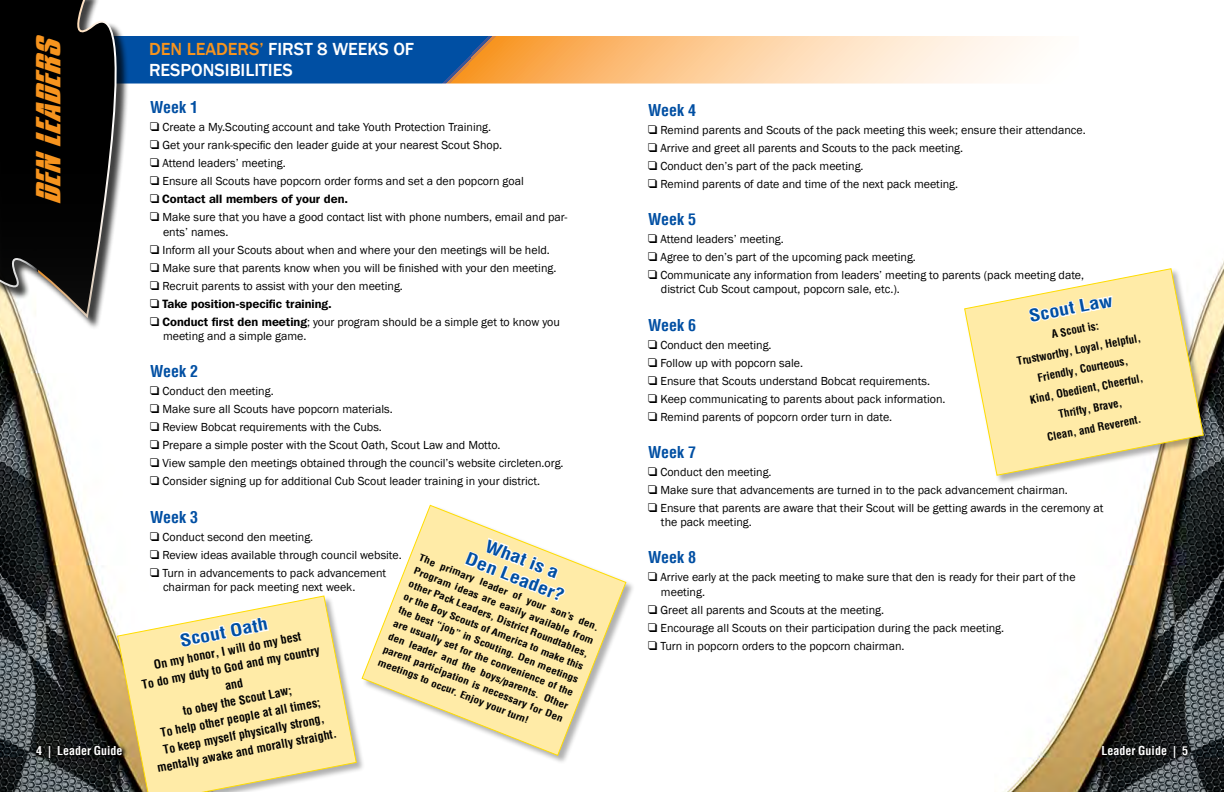
<style>
.page{position:relative;width:1224px;height:792px;background:#fff}
.page>*{position:absolute;margin:0;border:0;box-sizing:border-box;transform-origin:0 0}
.t1{font:30px "Impossible 500";color:#f7941e}
.t2{font:500 18px/21.6px "Franklin Gothic";color:#fff}
.t3{font:700 condensed 16.8px "Helvetica LT";color:#004fa3;scale:1.2 1}
.t4{font:700 condensed 16px "Helvetica LT";color:#004fa3}
.t5{font:12px/18px "Franklin Gothic";color:#000}
.t6{font:700 condensed 12px/17px "Helvetica LT";color:#000;text-align:center}
.t7{font:600 12px "Franklin Gothic IT Cby BT";color:#000}
.t8{font:700 condensed 12px "Helvetica LT";color:#fff}
.t9{font:700 condensed 11px/20px "Helvetica LT";color:#000;text-align:center}
.t10{font:700 condensed 9.4px/14px "Helvetica LT";color:#000;text-align:justify;scale:1.2 1}
.s1{color:#f7941e}
.s2{font-family:"Monotype Sorts"}
.s3{font-family:"Monotype Sorts";font-weight:400}
.s4{font-family:"Franklin Gothic IT Cby BT";font-weight:600}
</style>
<div class="page">
<img style="left:0;top:259px;width:1224px;height:533px">
<div style="left:1100px;top:744px;width:93px;height:19px;background:#000;opacity:.75"></div>
<svg style="left:33px;top:743px;width:83px;height:21px;background:#151717"></svg>
<svg style="left:129px;top:36px;width:908px;height:48px;background:#9fa1a2"></svg>
<div style="left:0;top:0;width:129px;height:330px;background:#000;opacity:.75"></div>
<svg style="left:0;top:0;width:126px;height:318px;background:#333"></svg>
<svg style="left:116px;top:595px;width:241px;height:197px"></svg>
<svg style="left:178px;top:610px;width:92px;height:48px"></svg>
<div style="left:362px;top:505px;width:274px;height:260px;background:#fff"></div>
<svg style="left:361px;top:504px;width:266px;height:253px"></svg>
<svg style="left:463px;top:536px;width:104px;height:73px"></svg>
<div style="left:964px;top:268px;width:249px;height:217px;background:#000;opacity:.31"></div>
<svg style="left:963px;top:268px;width:242px;height:208px"></svg>
<svg style="left:1027px;top:287px;width:87px;height:47px"></svg>
<h1 class="t1" style="left:31px;top:205px;width:172px;rotate:-90deg">DEN LEADERS</h1>
<h2 class="t2" style="left:149px;top:38px;width:267px"><span class="s1">DEN LEADERS’</span> FIRST 8 WEEKS OF<br>RESPONSIBILITIES</h2>
<h3 class="t4" style="left:150px;top:98px;width:50px">Week 1</h3>
<p class="t5" style="left:150px;top:119px;width:375px"><span class="s2">q</span> Create a My.Scouting account and take Youth Protection Training.<br><span class="s2">q</span> Get your rank-specific den leader guide at your nearest Scout Shop.<br><span class="s2">q</span> Attend leaders’ meeting.<br><span class="s2">q</span> Ensure all Scouts have popcorn order forms and set a den popcorn goal</p>
<p class="t7" style="left:150px;top:192px;width:200px"><span class="s3">q</span> Contact all members of your den.</p>
<p class="t5" style="left:163px;top:210px;width:406px;line-height:14.4px;text-indent:-13px"><span class="s2">q</span> Make sure that you have a good contact list with phone numbers, email and par&shy;ents’ names.</p>
<p class="t5" style="left:150px;top:241px;width:408px"><span class="s2">q</span> Inform all your Scouts about when and where your den meetings will be held. <span class="s2">q</span> Make sure that parents know when you will be finished with your den meeting. <span class="s2">q</span> Recruit parents to assist with your den meeting.</p>
<p class="t7" style="left:150px;top:296px;width:183px"><span class="s3">q</span> Take position-specific training.</p>
<p class="t5" style="left:163px;top:315px;width:398px;line-height:14.4px;text-indent:-13px"><span class="s2">q</span> <span class="s4">Conduct first den meeting</span>; your program should be a simple get to know you meeting and a simple game.</p>
<h3 class="t4" style="left:150px;top:362px;width:50px">Week 2</h3>
<p class="t5" style="left:150px;top:383px;width:415px"><span class="s2">q</span> Conduct den meeting.<br><span class="s2">q</span> Make sure all Scouts have popcorn materials.<br><span class="s2">q</span> Review Bobcat requirements with the Cubs.<br><span class="s2">q</span> Prepare a simple poster with the Scout Oath, Scout Law and Motto.<br><span class="s2">q</span> View sample den meetings obtained through the council’s website circleten.org. <span class="s2">q</span> Consider signing up for additional Cub Scout leader training in your district.</p>
<h3 class="t4" style="left:150px;top:507px;width:50px">Week 3</h3>
<p class="t5" style="left:150px;top:528px;width:253px"><span class="s2">q</span> Conduct second den meeting.<br><span class="s2">q</span> Review ideas available through council website. <span class="s2">q</span> Turn in advancements to pack advancement</p>
<p class="t5" style="left:163px;top:578px;width:194px">chairman for pack meeting next week.</p>
<h3 class="t3" style="left:178px;top:630px;width:76px;rotate:-11deg">Scout Oath</h3>
<h3 class="t4" style="left:648px;top:100px;width:50px">Week 4</h3>
<p class="t5" style="left:648px;top:121px;width:439px"><span class="s2">q</span> Remind parents and Scouts of the pack meeting this week; ensure their attendance. <span class="s2">q</span> Arrive and greet all parents and Scouts to the pack meeting.<br><span class="s2">q</span> Conduct den’s part of the pack meeting.<br><span class="s2">q</span> Remind parents of date and time of the next pack meeting.</p>
<h3 class="t4" style="left:648px;top:209px;width:50px">Week 5</h3>
<p class="t5" style="left:648px;top:230px;width:438px"><span class="s2">q</span> Attend leaders’ meeting.<br><span class="s2">q</span> Agree to den’s part of the upcoming pack meeting.<br><span class="s2">q</span> Communicate any information from leaders’ meeting to parents (pack meeting date,</p>
<p class="t5" style="left:661px;top:281px;width:240px">district Cub Scout campout, popcorn sale, etc.).</p>
<h3 class="t4" style="left:648px;top:315px;width:50px">Week 6</h3>
<p class="t5" style="left:648px;top:336px;width:299px"><span class="s2">q</span> Conduct den meeting.<br><span class="s2">q</span> Follow up with popcorn sale.<br><span class="s2">q</span> Ensure that Scouts understand Bobcat requirements.<br><span class="s2">q</span> Keep communicating to parents about pack information. <span class="s2">q</span> Remind parents of popcorn order turn in date.</p>
<h3 class="t4" style="left:648px;top:442px;width:50px">Week 7</h3>
<p class="t5" style="left:648px;top:463px;width:457px"><span class="s2">q</span> Conduct den meeting.<br><span class="s2">q</span> Make sure that advancements are turned in to the pack advancement chairman.<br><span class="s2">q</span> Ensure that parents are aware that their Scout will be getting awards in the ceremony at</p>
<p class="t5" style="left:661px;top:513px;width:92px">the pack meeting.</p>
<h3 class="t4" style="left:648px;top:547px;width:50px">Week 8</h3>
<p class="t5" style="left:661px;top:570px;width:416px;line-height:14.4px;text-indent:-13px"><span class="s2">q</span> Arrive early at the pack meeting to make sure that den is ready for their part of the meeting.</p>
<p class="t5" style="left:648px;top:601px;width:358px"><span class="s2">q</span> Greet all parents and Scouts at the meeting.<br><span class="s2">q</span> Encourage all Scouts on their participation during the pack meeting. <span class="s2">q</span> Turn in popcorn orders to the popcorn chairman.</p>
<h3 class="t3" style="left:1027px;top:306px;width:72px;rotate:-11deg">Scout Law</h3>
<p class="t9" style="left:1011px;top:332px;width:127px;rotate:-11deg">A Scout is:<br>Trustworthy, Loyal, Helpful,<br>Friendly, Courteous,<br>Kind, Obedient, Cheerful,<br>Thrifty, Brave,<br>Clean, and Reverent.</p>
<h3 class="t3" style="left:490px;top:535px;width:66px;rotate:22deg">What is a</h3>
<h3 class="t3" style="left:471px;top:548px;width:89px;rotate:22deg">Den Leader?</h3>
<p class="t10" style="left:422px;top:551px;width:162px;rotate:21deg">The primary leader of your son’s den.</p>
<p class="t10" style="left:416px;top:564px;width:163px;rotate:21deg">Program ideas are easily available from other Pack Leaders, District Roundtables, or the Boy Scouts of America to make this the best “job” in Scouting. Den meetings are usually set for the convenience of the den leader and the boys/parents. Other parent participation is necessary for Den meetings to occur. Enjoy your turn!</p>
<p class="t6" style="left:136px;top:659px;width:184px;rotate:-11deg">On my honor, I will do my best<br>To do my duty to God and my country and<br>to obey the Scout Law;<br>To help other people at all times;<br>To keep myself physically strong, mentally awake and morally straight.</p>
<p class="t8" style="left:36px;top:743px;width:88px">4 | Leader Guide</p>
<p class="t8" style="left:1101px;top:743px;width:88px">Leader Guide | 5</p>
</div>
